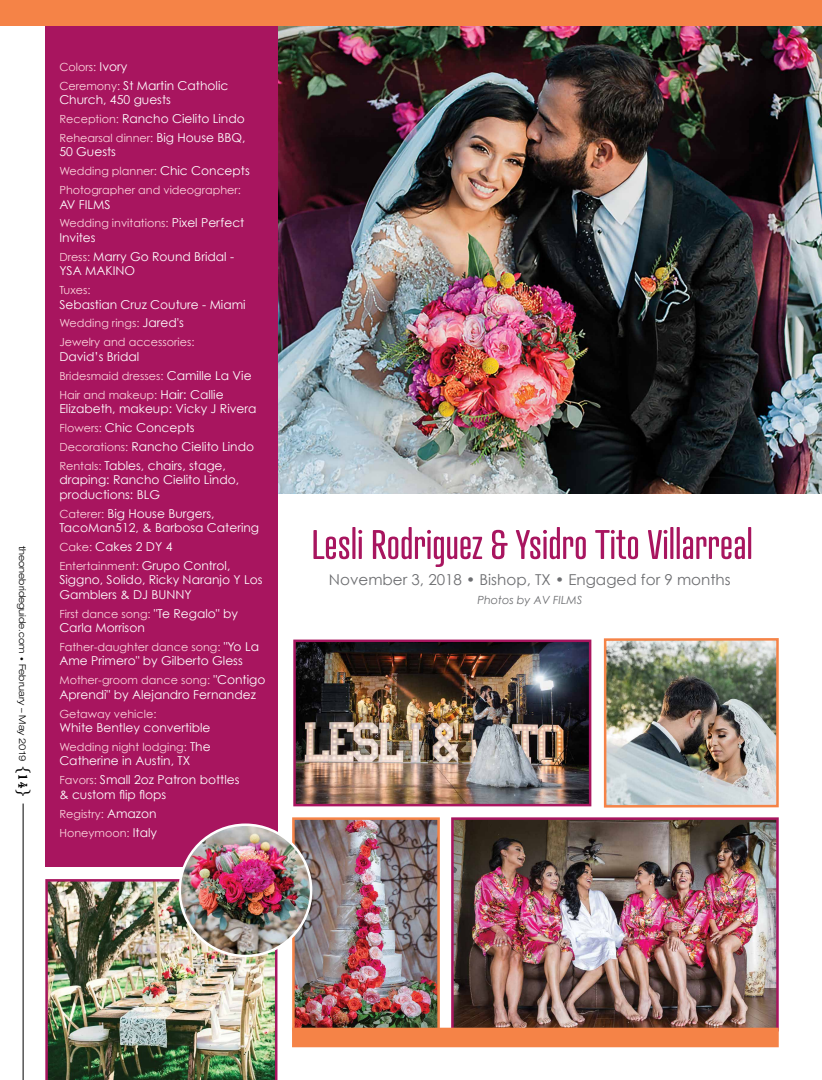
<style>
.page{position:relative;width:822px;height:1080px;background:#fff}
.page>*{position:absolute;margin:0;border:0;box-sizing:border-box;transform-origin:0 0}
.t1{font:15px "Century Gothic";color:#6d6e71}
.t2{font:12.25px/19px "Century Gothic";color:#fff}
.t3{font:11.25px/19px "Century Gothic";color:#fbd4dc}
.t4{font:italic 11.25px "Century Gothic";color:#6d6e71}
.t5{font:300 expanded 9.38px "Helvetica Neue LT Std";color:#000}
.s1{font-size:7.5px}
.s2{font-family:"OPTI Chelsea";font-weight:400;font-stretch:normal;font-size:15px}
.s3{font-size:12.25px;color:#fff}
.s4{font-size:11.25px;color:#fbd4dc}
</style>
<div class="page">
<img style="left:277px;top:26px;width:544px;height:467px">
<div style="left:45px;top:0;width:232px;height:866px;background:#a8155f"></div>
<svg style="left:313px;top:527px;width:438px;height:40px"></svg>
<div style="left:0;top:0;width:821px;height:26px;background:#f58347"></div>
<img style="left:606px;top:641px;width:169px;height:164px">
<div style="left:603px;top:638px;width:175px;height:170px;border:2px solid #f58347"></div>
<img style="left:295px;top:820px;width:141px;height:208px">
<div style="left:292px;top:817px;width:147px;height:214px;border:2px solid #f58347"></div>
<img style="left:296px;top:643px;width:292px;height:160px">
<div style="left:293px;top:640px;width:298px;height:166px;border:2px solid #a8155f"></div>
<img style="left:454px;top:820px;width:321px;height:208px">
<div style="left:451px;top:817px;width:327px;height:214px;border:2px solid #a8155f"></div>
<img style="left:45px;top:879px;width:232px;height:201px">
<div style="left:292px;top:1028px;width:486px;height:19px;background:#f58347"></div>
<img style="left:181px;top:825px;width:129px;height:131px">
<hr style="left:23px;top:804px;width:1px;height:276px;background:#000">
<p class="t5" style="left:28px;top:546px;width:251px;rotate:90deg">theonebrideguide.com <span class="s1">•</span> February – May 2019 <span class="s2">{14}</span></p>
<p class="t3" style="left:59px;top:57px;width:69px">Colors: <span class="s3">Ivory</span></p>
<p class="t2" style="left:59px;top:78px;width:170px;line-height:14.4px"><span class="s4">Ceremony:</span> St Martin Catholic<br>Church, 450 guests</p>
<p class="t2" style="left:59px;top:109px;width:187px"><span class="s4">Reception:</span> Rancho Cielito Lindo</p>
<p class="t3" style="left:59px;top:128px;width:187px">Rehearsal dinner: <span class="s3">Big House BBQ,</span></p>
<p class="t2" style="left:59px;top:142px;width:58px">50 Guests</p>
<p class="t3" style="left:59px;top:161px;width:192px">Wedding planner: <span class="s3">Chic Concepts<br></span>Photographer and videographer:</p>
<p class="t2" style="left:59px;top:194px;width:53px">AV FILMS</p>
<p class="t3" style="left:59px;top:214px;width:186px">Wedding invitations: <span class="s3">Pixel Perfect</span></p>
<p class="t2" style="left:59px;top:228px;width:176px">Invites<br><span class="s4">Dress:</span> Marry Go Round Bridal -</p>
<p class="t2" style="left:59px;top:261px;width:77px">YSA MAKINO</p>
<p class="t3" style="left:59px;top:280px;width:33px">Tuxes:</p>
<p class="t2" style="left:59px;top:294px;width:188px">Sebastian Cruz Couture - Miami</p>
<p class="t3" style="left:59px;top:314px;width:137px">Wedding rings: <span class="s3">Jared's<br></span>Jewelry and accessories:</p>
<p class="t2" style="left:59px;top:347px;width:81px">David’s Bridal</p>
<p class="t3" style="left:59px;top:366px;width:194px">Bridesmaid dresses: <span class="s3">Camille La Vie<br></span>Hair and makeup: <span class="s3">Hair: Callie</span></p>
<p class="t2" style="left:59px;top:399px;width:199px">Elizabeth, makeup: Vicky J Rivera<br><span class="s4">Flowers:</span> Chic Concepts<br><span class="s4">Decorations:</span> Rancho Cielito Lindo<br><span class="s4">Rentals:</span> Tables, chairs, stage,</p>
<p class="t2" style="left:59px;top:473px;width:181px;line-height:14.4px">draping: Rancho Cielito Lindo, productions: BLG</p>
<p class="t2" style="left:59px;top:506px;width:201px;line-height:14.4px"><span class="s4">Caterer:</span> Big House Burgers,<br>TacoMan512, &amp; Barbosa Catering</p>
<p class="t2" style="left:59px;top:537px;width:114px"><span class="s4">Cake:</span> Cakes 2 DY 4</p>
<p class="t3" style="left:59px;top:556px;width:172px">Entertainment: <span class="s3">Grupo Control,</span></p>
<p class="t2" style="left:59px;top:573px;width:204px;line-height:14.4px">Siggno, Solido, Ricky Naranjo Y Los<br>Gamblers &amp; DJ BUNNY</p>
<p class="t3" style="left:59px;top:604px;width:180px">First dance song: <span class="s3">"Te Regalo" by</span></p>
<p class="t2" style="left:59px;top:618px;width:87px">Carla Morrison</p>
<p class="t3" style="left:59px;top:637px;width:201px">Father-daughter dance song: <span class="s3">"Yo La</span></p>
<p class="t2" style="left:59px;top:651px;width:185px">Ame Primero" by Gilberto Gless</p>
<p class="t3" style="left:59px;top:671px;width:207px">Mother-groom dance song: <span class="s3">"Contigo</span></p>
<p class="t2" style="left:59px;top:685px;width:198px">Aprendi" by Alejandro Fernandez</p>
<p class="t3" style="left:59px;top:704px;width:99px">Getaway vehicle:</p>
<p class="t2" style="left:59px;top:718px;width:153px">White Bentley convertible</p>
<p class="t3" style="left:59px;top:737px;width:153px">Wedding night lodging: <span class="s3">The</span></p>
<p class="t2" style="left:59px;top:751px;width:182px">Catherine in Austin, TX<br><span class="s4">Favors:</span> Small 2oz Patron bottles</p>
<p class="t2" style="left:59px;top:785px;width:108px">&amp; custom flip flops</p>
<p class="t3" style="left:59px;top:804px;width:99px">Registry: <span class="s3">Amazon<br></span>Honeymoon: <span class="s3">Italy</span></p>
<p class="t1" style="left:329px;top:570px;width:403px">November 3, 2018 • Bishop, TX • Engaged for 9 months</p>
<p class="t4" style="left:477px;top:593px;width:106px">Photos by AV FILMS</p>
</div>
